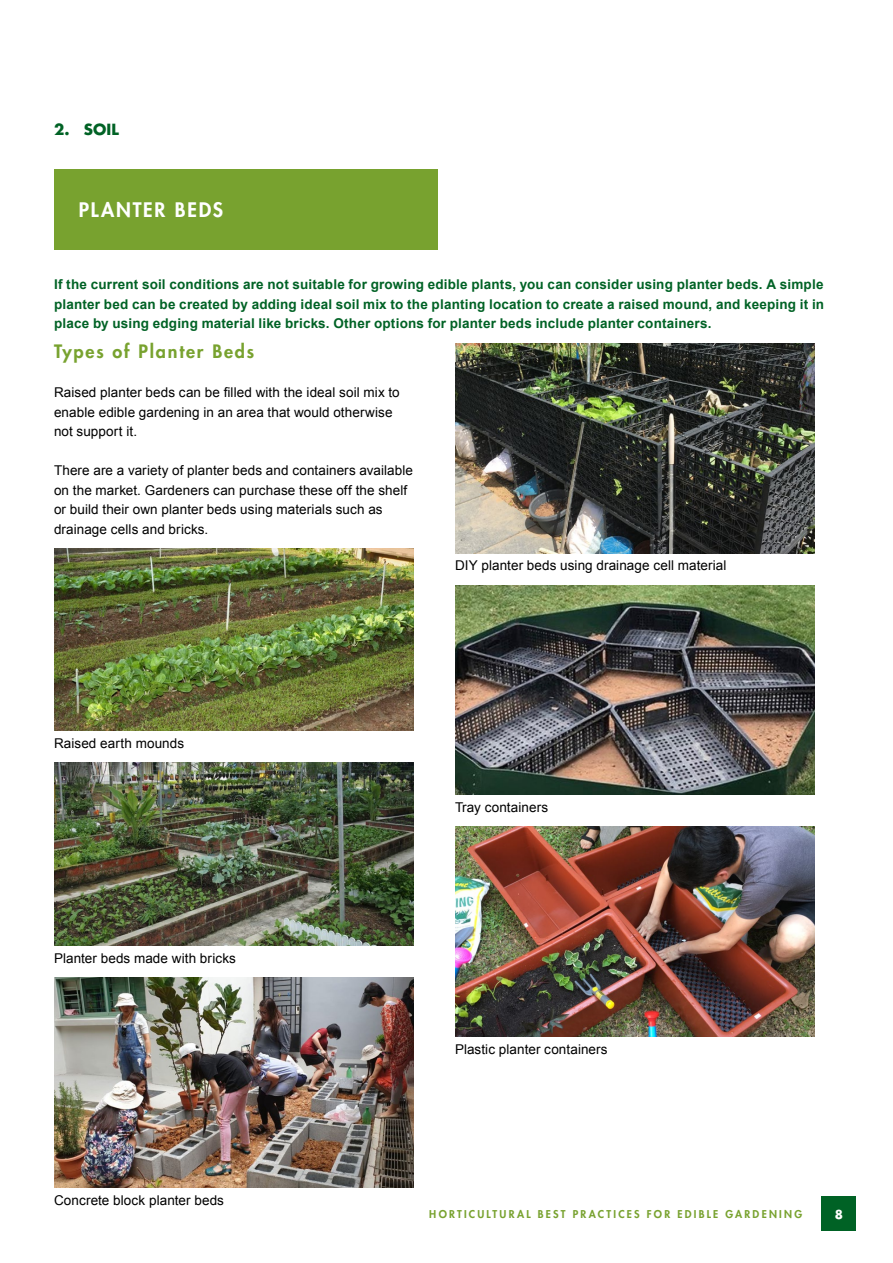
<style>
.page{position:relative;width:893px;height:1263px;background:#fff}
.page>*{position:absolute;margin:0;border:0;box-sizing:border-box;transform-origin:0 0}
.t1{font:800 19.5px "Futura Std";letter-spacing:.09em;color:#fff}
.t2{font:800 18px "Futura Std";letter-spacing:.1em;color:#78a22f}
.t3{font:700 15px "Futura Std";color:#006225}
.t4{font:13.5px/19.5px "Arial";letter-spacing:.005em;color:#000}
.t5{font:700 13.5px/19.5px "Arial";letter-spacing:.015em;color:#006225;text-align:justify}
.t6{font:700 12px "Futura Std";color:#fff}
.t7{font:800 10.5px "Futura Std";letter-spacing:.21em;color:#78a22f}
</style>
<div class="page">
<div style="left:821px;top:1196px;width:35px;height:35px;background:#006225"></div>
<div style="left:54px;top:169px;width:384px;height:80px;background:#78a22f"></div>
<img style="left:455px;top:343px;width:359px;height:210px">
<img style="left:54px;top:763px;width:359px;height:183px">
<img style="left:54px;top:978px;width:359px;height:210px">
<img style="left:54px;top:548px;width:359px;height:183px">
<img style="left:455px;top:585px;width:359px;height:210px">
<img style="left:455px;top:827px;width:359px;height:210px">
<p class="t3" style="left:54px;top:119px;width:66px">2. SOIL</p>
<h1 class="t1" style="left:79px;top:197px;width:146px">PLANTER BEDS</h1>
<p class="t5" style="left:54px;top:275px;width:772px">If the current soil conditions are not suitable for growing edible plants, you can consider using planter beds. A simple planter bed can be created by adding ideal soil mix to the planting location to create a raised mound, and keeping it in place by using edging material like bricks. Other options for planter beds include planter containers.</p>
<h2 class="t2" style="left:54px;top:340px;width:202px">Types of Planter Beds</h2>
<p class="t4" style="left:54px;top:383px;width:347px">Raised planter beds can be filled with the ideal soil mix to enable edible gardening in an area that would otherwise not support it.</p>
<p class="t4" style="left:54px;top:461px;width:361px">There are a variety of planter beds and containers available on the market. Gardeners can purchase these off the shelf or build their own planter beds using materials such as drainage cells and bricks.</p>
<p class="t4" style="left:54px;top:733px;width:132px">Raised earth mounds</p>
<p class="t4" style="left:54px;top:948px;width:183px">Planter beds made with bricks</p>
<p class="t4" style="left:54px;top:1190px;width:171px">Concrete block planter beds</p>
<p class="t4" style="left:455px;top:556px;width:273px">DIY planter beds using drainage cell material</p>
<p class="t4" style="left:455px;top:797px;width:95px">Tray containers</p>
<p class="t4" style="left:455px;top:1039px;width:154px">Plastic planter containers</p>
<p class="t7" style="left:429px;top:1207px;width:374px">HORTICULTURAL BEST PRACTICES FOR EDIBLE GARDENING</p>
<p class="t6" style="left:835px;top:1206px;width:10px">8</p>
</div>
